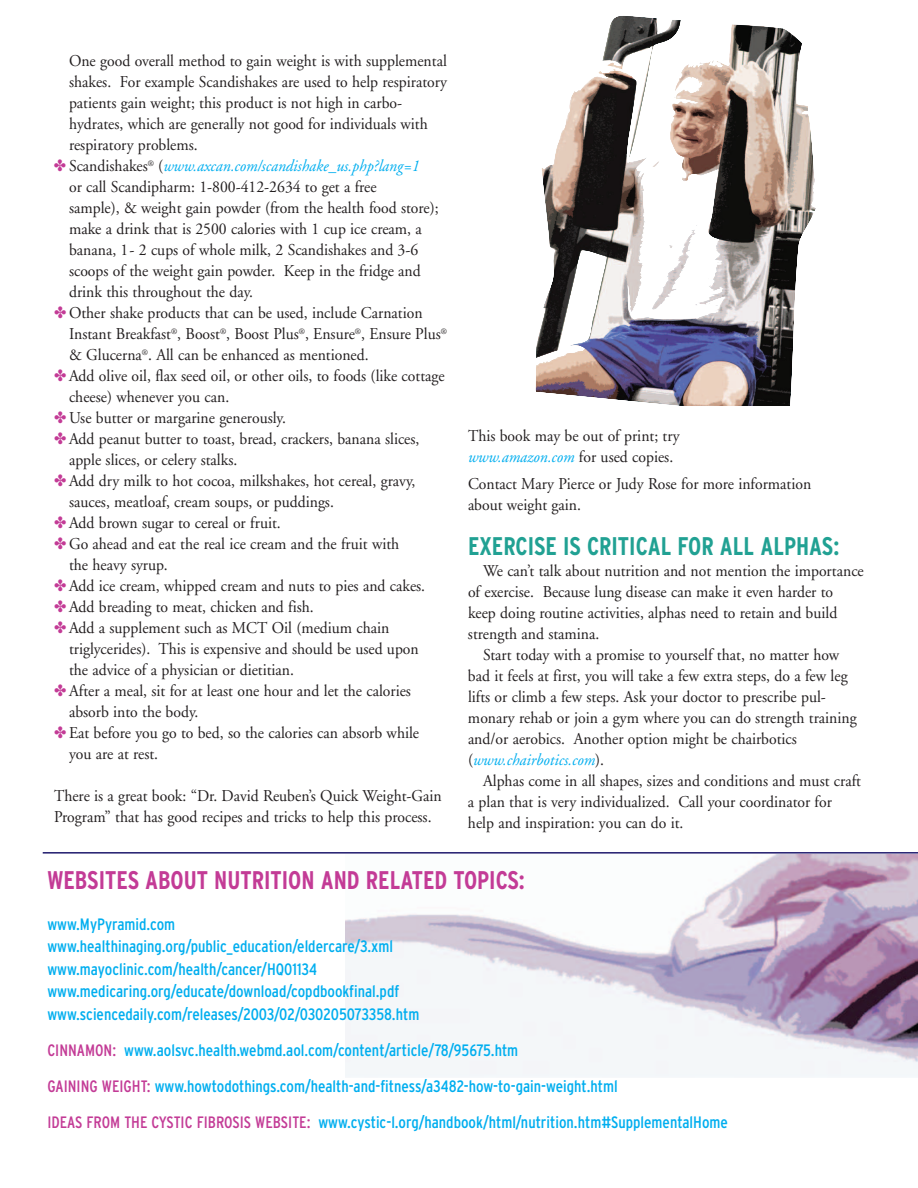
<style>
.page{position:relative;width:918px;height:1188px;background:#fff}
.page>*{position:absolute;margin:0;border:0;box-sizing:border-box;transform-origin:0 0}
.t1{font:700 condensed 25.5px "Interstate";color:#c33b96;scale:.95 1}
.t2{font:700 condensed 25.5px "Interstate";color:#21a193;scale:.95 1}
.t3{font:16.5px/21px "Adobe Garamond";color:#231f20;scale:.95 1}
.t4{font:condensed 16.5px/22.5px "Interstate";color:#00aeef}
.t5{font:italic 16.5px "Adobe Garamond";color:#00aeef;scale:.95 1}
.s1{color:#c33b96}
.s2{font-style:normal;color:#231f20}
.s3{font-style:italic;color:#00aeef}
</style>
<div class="page">
<img style="left:346px;top:854px;width:572px;height:223px">
<img style="left:535px;top:16px;width:281px;height:390px">
<hr style="left:43px;top:852px;width:875px;height:2px;background:#1f1a6d">
<p class="t3" style="left:69px;top:52px;width:399px">One good overall method to gain weight is with supplemental</p>
<p class="t3" style="left:69px;top:73px;width:399px">shakes. For example Scandishakes are used to help respiratory</p>
<p class="t3" style="left:69px;top:94px;width:352px">patients gain weight; this product is not high in carbo-</p>
<p class="t3" style="left:69px;top:115px;width:379px">hydrates, which are generally not good for individuals with</p>
<p class="t3" style="left:69px;top:136px;width:137px">respiratory problems.</p>
<p class="t5" style="left:54px;top:159px;width:386px"><span class="s1">✤</span> <span class="s2">Scandishakes</span><sup>®</sup> <span class="s2">(</span>www.axcan.com/scandishake_us.php?lang=1</p>
<p class="t3" style="left:69px;top:178px;width:325px">or call Scandipharm: 1-800-412-2634 to get a free</p>
<p class="t3" style="left:69px;top:199px;width:391px">sample), &amp; weight gain powder (from the health food store);</p>
<p class="t3" style="left:69px;top:220px;width:373px">make a drink that is 2500 calories with 1 cup ice cream, a</p>
<p class="t3" style="left:69px;top:241px;width:369px">banana, 1- 2 cups of whole milk, 2 Scandishakes and 3-6</p>
<p class="t3" style="left:69px;top:262px;width:372px">scoops of the weight gain powder. Keep in the fridge and</p>
<p class="t3" style="left:69px;top:283px;width:195px">drink this throughout the day.</p>
<p class="t3" style="left:54px;top:304px;width:390px"><span class="s1">✤</span> Other shake products that can be used, include Carnation</p>
<p class="t3" style="left:69px;top:325px;width:399px">Instant Breakfast<sup>®</sup>, Boost<sup>®</sup>, Boost Plus<sup>®</sup>, Ensure<sup>®</sup>, Ensure Plus<sup>®</sup></p>
<p class="t3" style="left:69px;top:346px;width:317px">&amp; Glucerna<sup>®</sup>. All can be enhanced as mentioned.</p>
<p class="t3" style="left:54px;top:367px;width:413px"><span class="s1">✤</span> Add olive oil, flax seed oil, or other oils, to foods (like cottage</p>
<p class="t3" style="left:69px;top:388px;width:170px">cheese) whenever you can.</p>
<p class="t3" style="left:54px;top:409px;width:246px"><span class="s1">✤</span> Use butter or margarine generously.</p>
<p class="t3" style="left:54px;top:430px;width:386px"><span class="s1">✤</span> Add peanut butter to toast, bread, crackers, banana slices,</p>
<p class="t3" style="left:69px;top:451px;width:179px">apple slices, or celery stalks.</p>
<p class="t3" style="left:54px;top:472px;width:382px"><span class="s1">✤</span> Add dry milk to hot cocoa, milkshakes, hot cereal, gravy,</p>
<p class="t3" style="left:69px;top:493px;width:280px">sauces, meatloaf, cream soups, or puddings.</p>
<p class="t3" style="left:54px;top:514px;width:240px"><span class="s1">✤</span> Add brown sugar to cereal or fruit.</p>
<p class="t3" style="left:54px;top:535px;width:365px"><span class="s1">✤</span> Go ahead and eat the real ice cream and the fruit with</p>
<p class="t3" style="left:69px;top:556px;width:106px">the heavy syrup.</p>
<p class="t3" style="left:54px;top:577px;width:392px"><span class="s1">✤</span> Add ice cream, whipped cream and nuts to pies and cakes.</p>
<p class="t3" style="left:54px;top:598px;width:275px"><span class="s1">✤</span> Add breading to meat, chicken and fish.</p>
<p class="t3" style="left:54px;top:619px;width:355px"><span class="s1">✤</span> Add a supplement such as MCT Oil (medium chain</p>
<p class="t3" style="left:69px;top:640px;width:370px">triglycerides). This is expensive and should be used upon</p>
<p class="t3" style="left:69px;top:661px;width:238px">the advice of a physician or dietitian.</p>
<p class="t3" style="left:54px;top:682px;width:377px"><span class="s1">✤</span> After a meal, sit for at least one hour and let the calories</p>
<p class="t3" style="left:69px;top:703px;width:138px">absorb into the body.</p>
<p class="t3" style="left:54px;top:724px;width:386px"><span class="s1">✤</span> Eat before you go to bed, so the calories can absorb while</p>
<p class="t3" style="left:69px;top:745px;width:95px">you are at rest.</p>
<p class="t3" style="left:54px;top:787px;width:410px">There is a great book: “Dr. David Reuben’s Quick Weight-Gain<br>Program” that has good recipes and tricks to help this process.</p>
<p class="t3" style="left:468px;top:426px;width:224px">This book may be out of print; try <span class="s3">www.amazon.com</span> for used copies.</p>
<p class="t3" style="left:468px;top:474px;width:363px">Contact Mary Pierce or Judy Rose for more information about weight gain.</p>
<h1 class="t2" style="left:468px;top:531px;width:392px">EXERCISE IS CRITICAL FOR ALL ALPHAS:</h1>
<p class="t3" style="left:468px;top:561px;width:418px;text-indent:15px">We can’t talk about nutrition and not mention the importance of exercise. Because lung disease can make it even harder to keep doing routine activities, alphas need to retain and build strength and stamina.</p>
<p class="t3" style="left:468px;top:645px;width:411px;text-indent:15px">Start today with a promise to yourself that, no matter how bad it feels at first, you will take a few extra steps, do a few leg lifts or climb a few steps. Ask your doctor to prescribe pul&shy;monary rehab or join a gym where you can do strength training and/or aerobics. Another option might be chairbotics (<span class="s3">www.chairbotics.com</span>).</p>
<p class="t3" style="left:468px;top:771px;width:415px;text-indent:15px">Alphas come in all shapes, sizes and conditions and must craft a plan that is very individualized. Call your coordinator for help and inspiration: you can do it.</p>
<h1 class="t1" style="left:47px;top:865px;width:504px">WEBSITES ABOUT NUTRITION AND RELATED TOPICS:</h1>
<p class="t4" style="left:47px;top:913px;width:373px">www.MyPyramid.com www.healthinaging.org/public_education/eldercare/3.xml www.mayoclinic.com/health/cancer/HQ01134 www.medicaring.org/educate/download/copdbookfinal.pdf www.sciencedaily.com/releases/2003/02/030205073358.htm</p>
<p class="t4" style="left:47px;top:1032px;width:682px;line-height:36px"><span class="s1">CINNAMON:</span> www.aolsvc.health.webmd.aol.com/content/article/78/95675.htm<br><span class="s1">GAINING WEIGHT:</span> www.howtodothings.com/health-and-fitness/a3482-how-to-gain-weight.html<br><span class="s1">IDEAS FROM THE CYSTIC FIBROSIS WEBSITE:</span> www.cystic-l.org/handbook/html/nutrition.htm#SupplementalHome</p>
</div>
